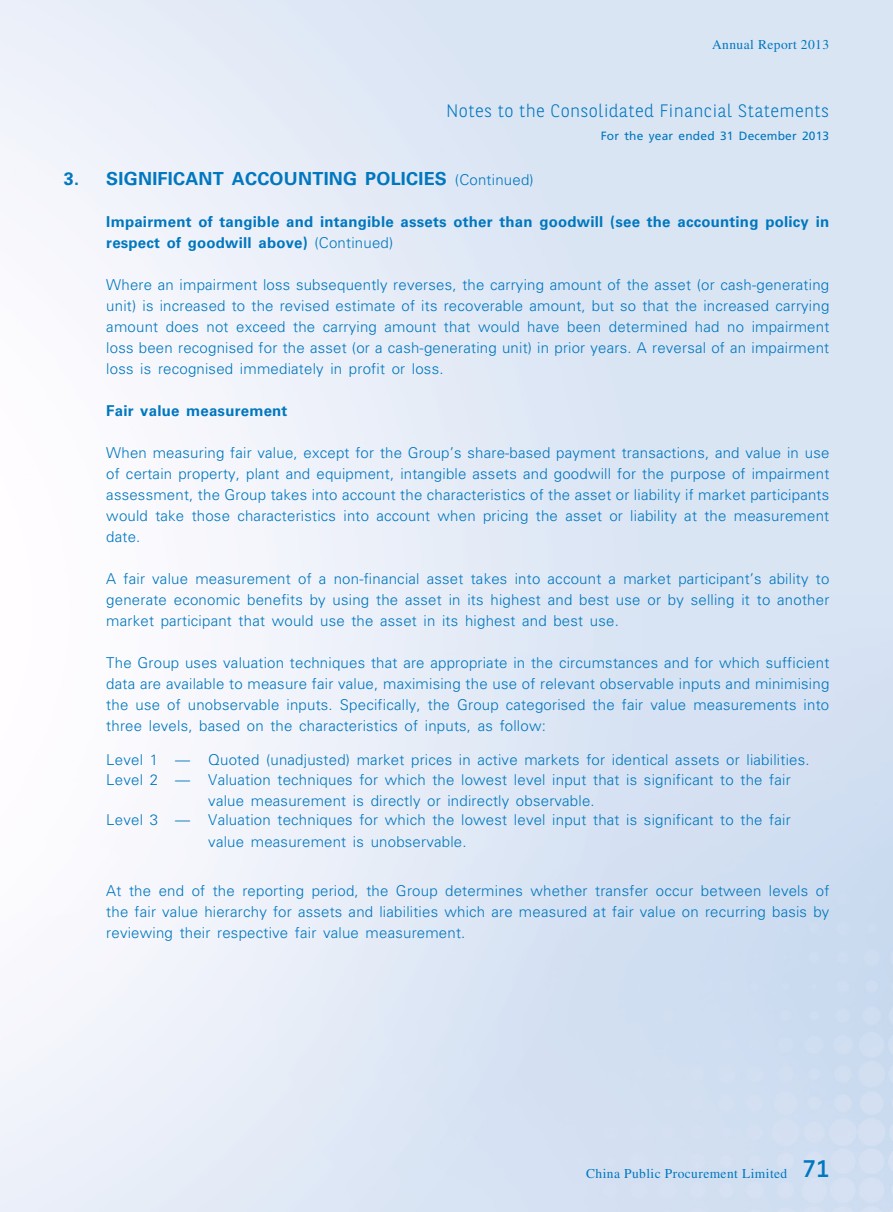
<style>
.page{position:relative;width:893px;height:1212px;background:#fff}
.page>*{position:absolute;margin:0;border:0;box-sizing:border-box;transform-origin:0 0}
._03_H1{font:700 18px "Univers LT Std";letter-spacing:.015em;color:#0077bf}
.t1{font:300 18px "BNPP Sans";letter-spacing:.015em;color:#0077bf}
._12___P2{font:300 15px/21px "Univers LT Std";letter-spacing:.015em;color:#0077bf;text-align:justify}
._15_Table_Stub{font:300 15px/21px "Univers LT Std";letter-spacing:.015em;color:#0077bf}
._04___H2{font:700 15px/21px "Univers LT Std";letter-spacing:.015em;color:#0077bf}
.t2{font:13.5px "Times LT Std";letter-spacing:.03em;color:#0077bf}
.t3{font:12px "Frutiger LT Std";letter-spacing:.015em;color:#0077bf}
.s1{font-weight:300;font-size:15px}
.s2{font-weight:300}
.s3{font-family:"BNPP Sans";font-size:24px}
</style>
<div class="page">
<p class="t2" style="left:712px;top:37px;width:119px">Annual Report 2013</p>
<p class="t1" style="left:446px;top:99px;width:384px">Notes to the Consolidated Financial Statements</p>
<p class="t3" style="left:601px;top:128px;width:230px">For the year ended 31 December 2013</p>
<p class="_03_H1" style="left:64px;top:168px;width:471px">3. SIGNIFICANT ACCOUNTING POLICIES <span class="s1">(Continued)</span></p>
<p class="_04___H2" style="left:106px;top:211px;width:724px">Impairment of tangible and intangible assets other than goodwill (see the accounting policy in respect of goodwill above) <span class="s2">(Continued)</span></p>
<p class="_12___P2" style="left:106px;top:274px;width:725px">Where an impairment loss subsequently reverses, the carrying amount of the asset (or cash-generating unit) is increased to the revised estimate of its recoverable amount, but so that the increased carrying amount does not exceed the carrying amount that would have been determined had no impairment loss been recognised for the asset (or a cash-generating unit) in prior years. A reversal of an impairment loss is recognised immediately in profit or loss.</p>
<p class="_04___H2" style="left:106px;top:400px;width:183px">Fair value measurement</p>
<p class="_12___P2" style="left:106px;top:442px;width:725px">When measuring fair value, except for the Group’s share-based payment transactions, and value in use of certain property, plant and equipment, intangible assets and goodwill for the purpose of impairment assessment, the Group takes into account the characteristics of the asset or liability if market participants would take those characteristics into account when pricing the asset or liability at the measurement date.</p>
<p class="_12___P2" style="left:106px;top:568px;width:725px">A fair value measurement of a non-financial asset takes into account a market participant’s ability to generate economic benefits by using the asset in its highest and best use or by selling it to another market participant that would use the asset in its highest and best use.</p>
<p class="_12___P2" style="left:106px;top:652px;width:725px">The Group uses valuation techniques that are appropriate in the circumstances and for which sufficient data are available to measure fair value, maximising the use of relevant observable inputs and minimising the use of unobservable inputs. Specifically, the Group categorised the fair value measurements into three levels, based on the characteristics of inputs, as follow:</p>
<p class="_15_Table_Stub" style="left:106px;top:749px;width:53px">Level 1</p>
<p class="_15_Table_Stub" style="left:175px;top:749px;width:16px">—</p>
<p class="_15_Table_Stub" style="left:208px;top:749px;width:603px">Quoted (unadjusted) market prices in active markets for identical assets or liabilities.</p>
<p class="_15_Table_Stub" style="left:106px;top:769px;width:53px">Level 2</p>
<p class="_15_Table_Stub" style="left:175px;top:769px;width:16px">—</p>
<p class="_15_Table_Stub" style="left:208px;top:769px;width:584px">Valuation techniques for which the lowest level input that is significant to the fair value measurement is directly or indirectly observable.</p>
<p class="_15_Table_Stub" style="left:106px;top:810px;width:53px">Level 3</p>
<p class="_15_Table_Stub" style="left:175px;top:810px;width:16px">—</p>
<p class="_15_Table_Stub" style="left:208px;top:810px;width:584px">Valuation techniques for which the lowest level input that is significant to the fair value measurement is unobservable.</p>
<p class="_12___P2" style="left:106px;top:880px;width:725px">At the end of the reporting period, the Group determines whether transfer occur between levels of the fair value hierarchy for assets and liabilities which are measured at fair value on recurring basis by reviewing their respective fair value measurement.</p>
<p class="t2" style="left:586px;top:1165px;width:245px">China Public Procurement Limited <span class="s3">71</span></p>
</div>
